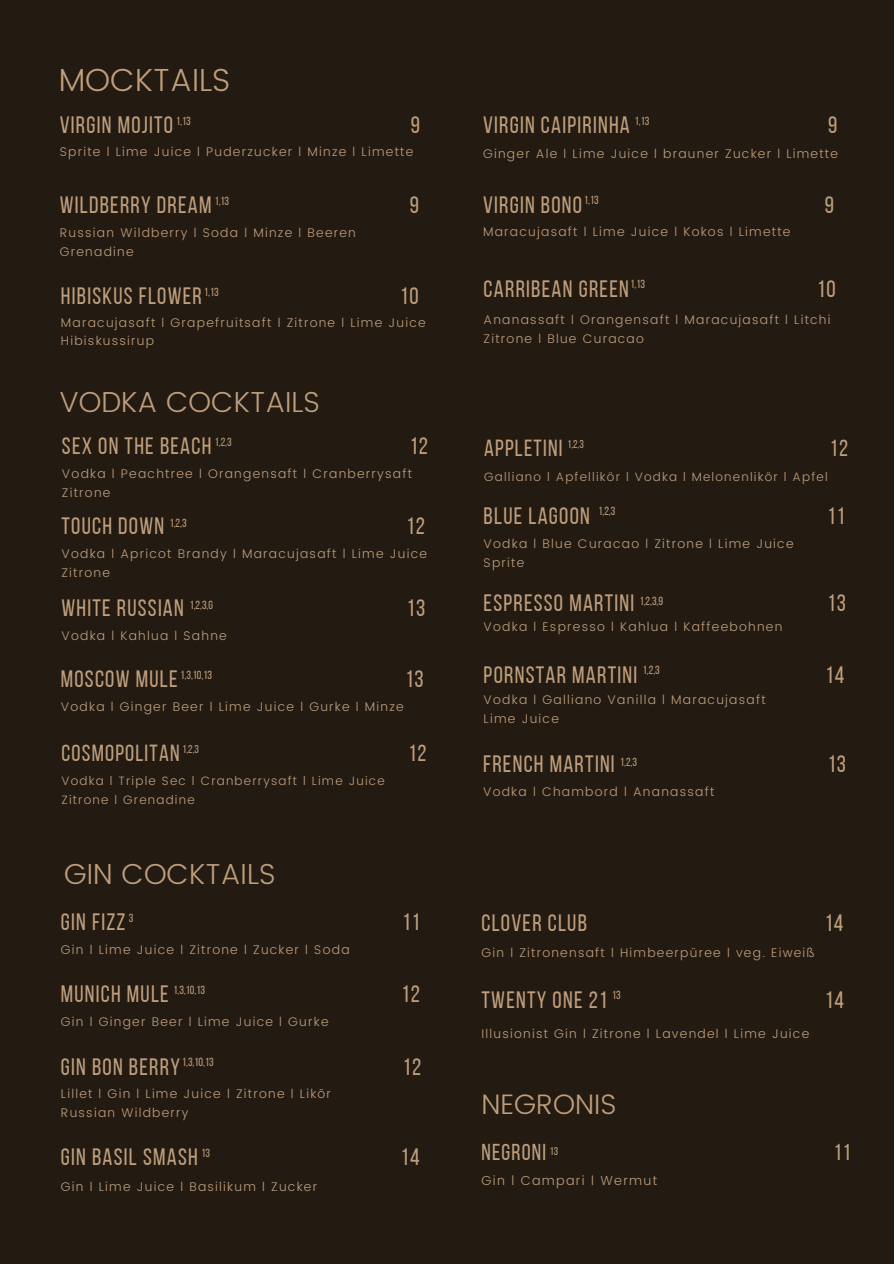
<style>
.page{position:relative;width:894px;height:1264px;background:#fff}
.page>*{position:absolute;margin:0;border:0;box-sizing:border-box;transform-origin:0 0}
.t1{font:300 31.95px "Poppins";color:#be9e7d}
.t2{font:300 28.95px "Poppins";color:#be9e7d}
.t3{font:300 28.2px "Poppins";color:#be9e7d}
.t4{font:23.7px "Bebas Neue";letter-spacing:.055em;color:#be9e7d}
.t5{font:23.25px "Bebas Neue";letter-spacing:.055em;color:#be9e7d}
.t6{font:22.95px "Bebas Neue";letter-spacing:.055em;color:#be9e7d}
.t7{font:300 12.9px "Poppins";letter-spacing:.1em;color:#be9e7d}
.t8{font:300 12.45px "Poppins";letter-spacing:.1em;color:#be9e7d}
.t9{font:300 12.15px "Poppins";letter-spacing:.1em;color:#be9e7d}
.t10{font:11.85px "Bebas Neue";color:#be9e7d}
.t11{font:11.4px "Bebas Neue";color:#be9e7d}
.t12{font:11.25px "Bebas Neue";color:#be9e7d}
</style>
<div class="page">
<div style="left:0;top:0;width:893px;height:1263px;background:#231a11"></div>
<h1 class="t1" style="left:59px;top:61px;width:173px">MOCKTAILS</h1>
<h4 class="t4" style="left:60px;top:115px;width:115px">VIRGIN MOJITO</h4>
<h4 class="t4" style="left:410px;top:115px;width:11px">9</h4>
<p class="t8" style="left:60px;top:145px;width:355px">Sprite l Lime Juice l Puderzucker l Minze l Limette</p>
<p class="t10" style="left:634px;top:116px;width:16px">1,13</p>
<h4 class="t10" style="left:176px;top:116px;width:16px">1,13</h4>
<p class="t4" style="left:483px;top:115px;width:148px">VIRGIN CAIPIRINHA</p>
<p class="t4" style="left:827px;top:115px;width:11px">9</p>
<p class="t8" style="left:483px;top:147px;width:356px">Ginger Ale l Lime Juice l brauner Zucker l Limette</p>
<p class="t10" style="left:584px;top:195px;width:16px">1,13</p>
<p class="t10" style="left:215px;top:196px;width:16px">1,13</p>
<p class="t4" style="left:483px;top:196px;width:100px">VIRGIN BONO</p>
<p class="t4" style="left:824px;top:196px;width:11px">9</p>
<p class="t8" style="left:483px;top:224px;width:309px">Maracujasaft l Lime Juice l Kokos l Limette</p>
<h4 class="t4" style="left:60px;top:196px;width:153px">WILDBERRY DREAM</h4>
<h4 class="t4" style="left:409px;top:196px;width:11px">9</h4>
<p class="t8" style="left:60px;top:226px;width:297px">Russian Wildberry l Soda l Minze l Beeren</p>
<h4 class="t8" style="left:60px;top:245px;width:75px">Grenadine</h4>
<p class="t4" style="left:61px;top:286px;width:142px">HIBISKUS FLOWER</p>
<p class="t4" style="left:400px;top:286px;width:20px">10</p>
<h4 class="t8" style="left:61px;top:315px;width:366px">Maracujasaft l Grapefruitsaft l Zitrone l Lime Juice</h4>
<p class="t8" style="left:61px;top:334px;width:95px">Hibiskussirup</p>
<p class="t10" style="left:204px;top:287px;width:16px">1,13</p>
<h4 class="t2" style="left:59px;top:385px;width:262px">VODKA COCKTAILS</h4>
<p class="t4" style="left:62px;top:436px;width:151px">SEX ON THE BEACH</p>
<p class="t4" style="left:409px;top:436px;width:20px">12</p>
<h4 class="t8" style="left:62px;top:466px;width:351px">Vodka l Peachtree l Orangensaft l Cranberrysaft</h4>
<p class="t8" style="left:62px;top:485px;width:50px">Zitrone</p>
<p class="t10" style="left:215px;top:437px;width:18px">1,2,3</p>
<p class="t4" style="left:61px;top:516px;width:104px">TOUCH DOWN</p>
<p class="t4" style="left:406px;top:516px;width:20px">12</p>
<p class="t8" style="left:61px;top:546px;width:367px">Vodka l Apricot Brandy l Maracujasaft l Lime Juice</p>
<p class="t8" style="left:61px;top:565px;width:50px">Zitrone</p>
<h1 class="t4" style="left:61px;top:598px;width:124px">WHITE RUSSIAN</h1>
<h1 class="t4" style="left:406px;top:598px;width:20px">13</h1>
<h4 class="t8" style="left:61px;top:629px;width:167px">Vodka l Kahlua l Sahne</h4>
<p class="t4" style="left:61px;top:669px;width:118px">MOSCOW MULE</p>
<p class="t4" style="left:405px;top:669px;width:20px">13</p>
<h5 class="t8" style="left:61px;top:699px;width:344px">Vodka l Ginger Beer l Lime Juice l Gurke l Minze</h5>
<p class="t10" style="left:170px;top:518px;width:18px">1,2,3</p>
<h4 class="t10" style="left:190px;top:599px;width:25px">1,2,3,G</h4>
<p class="t10" style="left:180px;top:670px;width:33px">1,3,10,13</p>
<h4 class="t5" style="left:61px;top:743px;width:120px">COSMOPOLITAN</h4>
<h4 class="t5" style="left:408px;top:743px;width:20px">12</h4>
<h6 class="t9" style="left:61px;top:774px;width:325px">Vodka l Triple Sec l Cranberrysaft l Lime Juice</h6>
<p class="t9" style="left:61px;top:792px;width:135px">Zitrone l Grenadine</p>
<p class="t11" style="left:182px;top:744px;width:18px">1,2,3</p>
<p class="t2" style="left:64px;top:857px;width:213px">GIN COCKTAILS</p>
<p class="t4" style="left:61px;top:912px;width:66px">GIN FIZZ</p>
<p class="t4" style="left:402px;top:912px;width:19px">11</p>
<p class="t8" style="left:61px;top:942px;width:290px">Gin l Lime Juice l Zitrone l Zucker l Soda</p>
<p class="t4" style="left:61px;top:984px;width:109px">MUNICH MULE</p>
<p class="t4" style="left:401px;top:984px;width:20px">12</p>
<p class="t8" style="left:61px;top:1014px;width:269px">Gin l Ginger Beer l Lime Juice l Gurke</p>
<h4 class="t4" style="left:61px;top:1056px;width:121px">GIN BON BERRY</h4>
<h4 class="t4" style="left:403px;top:1056px;width:20px">12</h4>
<h4 class="t8" style="left:61px;top:1086px;width:271px">Lillet l Gin l Lime Juice l Zitrone l Likör</h4>
<p class="t8" style="left:61px;top:1105px;width:129px">Russian Wildberry</p>
<p class="t4" style="left:61px;top:1147px;width:138px">GIN BASIL SMASH</p>
<p class="t4" style="left:401px;top:1147px;width:20px">14</p>
<p class="t8" style="left:61px;top:1179px;width:258px">Gin l Lime Juice l Basilikum l Zucker</p>
<p class="t10" style="left:129px;top:912px;width:6px">3</p>
<p class="t10" style="left:173px;top:985px;width:33px">1,3,10,13</p>
<p class="t10" style="left:182px;top:1057px;width:33px">1,3,10,13</p>
<h5 class="t10" style="left:201px;top:1147px;width:10px">13</h5>
<p class="t10" style="left:630px;top:279px;width:16px">1,13</p>
<p class="t4" style="left:483px;top:279px;width:147px">CARRIBEAN GREEN</p>
<p class="t4" style="left:817px;top:279px;width:20px">10</p>
<p class="t8" style="left:483px;top:313px;width:348px">Ananassaft l Orangensaft l Maracujasaft l Litchi</p>
<h4 class="t8" style="left:483px;top:331px;width:162px">Zitrone l Blue Curacao</h4>
<h4 class="t5" style="left:484px;top:438px;width:80px">APPLETINI</h4>
<h4 class="t5" style="left:829px;top:438px;width:20px">12</h4>
<p class="t9" style="left:484px;top:469px;width:345px">Galliano l Apfellikör l Vodka l Melonenlikör l Apfel</p>
<h4 class="t11" style="left:567px;top:439px;width:18px">1,2,3</h4>
<h4 class="t10" style="left:598px;top:505px;width:18px">1,2,3</h4>
<p class="t4" style="left:483px;top:506px;width:108px">BLUE LAGOON</p>
<p class="t4" style="left:827px;top:506px;width:19px">11</p>
<p class="t8" style="left:483px;top:537px;width:311px">Vodka l Blue Curacao l Zitrone l Lime Juice</p>
<p class="t8" style="left:483px;top:555px;width:42px">Sprite</p>
<p class="t4" style="left:483px;top:593px;width:152px">ESPRESSO MARTINI</p>
<p class="t4" style="left:827px;top:593px;width:20px">13</p>
<p class="t10" style="left:639px;top:596px;width:25px">1,2,3,9</p>
<p class="t8" style="left:483px;top:620px;width:300px">Vodka l Espresso l Kahlua l Kaffeebohnen</p>
<p class="t4" style="left:483px;top:665px;width:155px">PORNSTAR MARTINI</p>
<p class="t4" style="left:825px;top:665px;width:20px">14</p>
<p class="t10" style="left:642px;top:665px;width:18px">1,2,3</p>
<h1 class="t8" style="left:483px;top:692px;width:283px">Vodka l Galliano Vanilla l Maracujasaft</h1>
<h4 class="t8" style="left:483px;top:711px;width:77px">Lime Juice</h4>
<h2 class="t4" style="left:483px;top:754px;width:133px">FRENCH MARTINI</h2>
<h2 class="t4" style="left:827px;top:754px;width:20px">13</h2>
<h3 class="t8" style="left:483px;top:784px;width:233px">Vodka l Chambord l Ananassaft</h3>
<p class="t10" style="left:620px;top:757px;width:18px">1,2,3</p>
<h4 class="t4" style="left:481px;top:913px;width:107px">CLOVER CLUB</h4>
<h4 class="t4" style="left:824px;top:913px;width:20px">14</h4>
<p class="t8" style="left:481px;top:945px;width:334px">Gin l Zitronensaft l Himbeerpüree l veg. Eiweiß</p>
<p class="t4" style="left:481px;top:990px;width:127px">TWENTY ONE 21</p>
<p class="t4" style="left:824px;top:990px;width:20px">14</p>
<h4 class="t8" style="left:481px;top:1026px;width:329px">Illusionist Gin l Zitrone l Lavendel l Lime Juice</h4>
<p class="t10" style="left:612px;top:989px;width:10px">13</p>
<h4 class="t3" style="left:481px;top:1088px;width:136px">NEGRONIS</h4>
<p class="t6" style="left:481px;top:1142px;width:66px">NEGRONI</p>
<p class="t6" style="left:833px;top:1142px;width:18px">11</p>
<p class="t7" style="left:481px;top:1173px;width:177px">Gin l Campari l Wermut</p>
<p class="t12" style="left:550px;top:1146px;width:10px">13</p>
</div>
